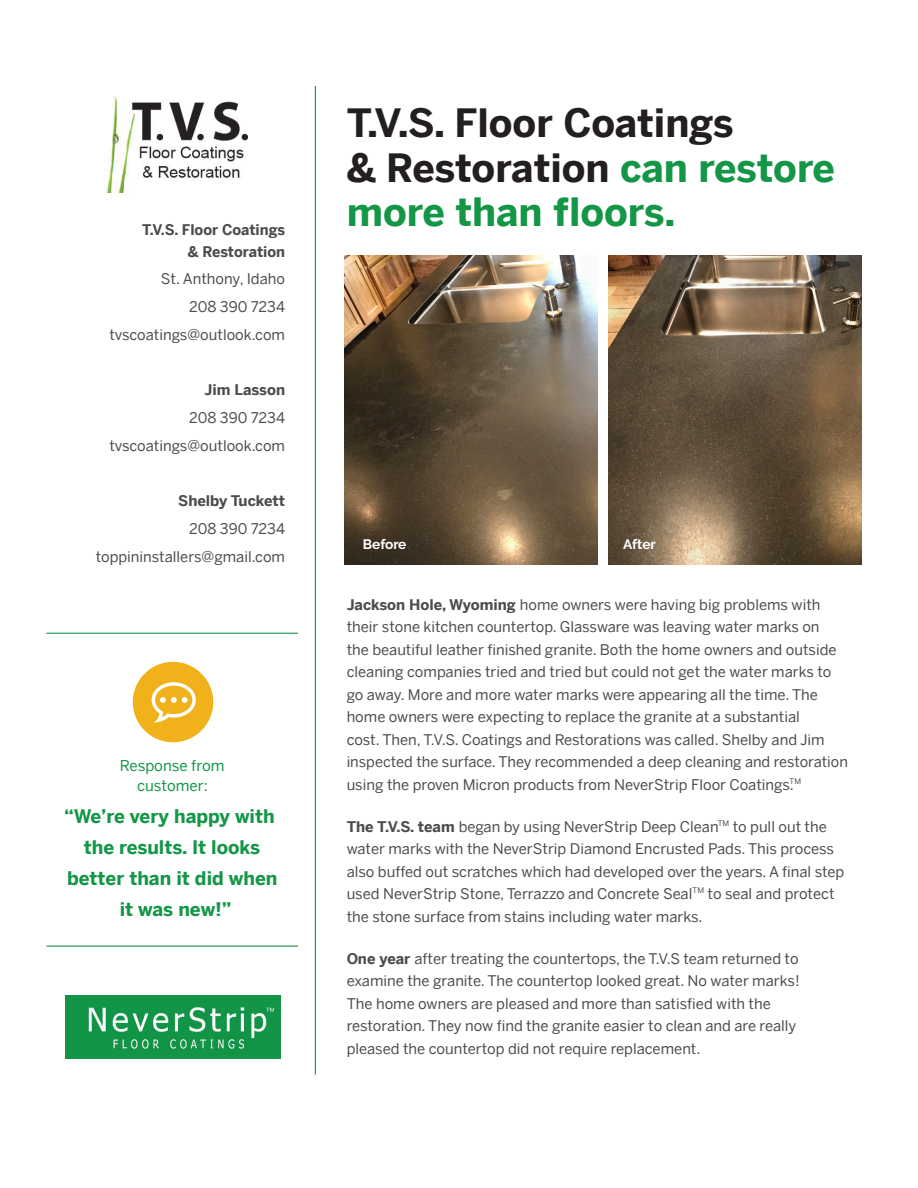
<style>
.page{position:relative;width:918px;height:1188px;background:#fff}
.page>*{position:absolute;margin:0;border:0;box-sizing:border-box;transform-origin:0 0}
.t1{font:700 39px/44.2px "Benton Sans";color:#149647}
.t2{font:700 39px "Benton Sans";color:#231f20}
.t3{font:700 18.75px/30.8px "Benton Sans";color:#149647;text-align:center}
.t4{font:15px "Benton Sans";color:#149647}
.t5{font:14.7px/22.5px "Benton Sans";color:#4b4c4d}
.t6{font:700 14.7px "Benton Sans";color:#4b4c4d}
.t7{font:700 13.65px "Raleway";letter-spacing:-.005em;color:#fff}
.s1{color:#231f20}
.s2{font-weight:700}
</style>
<div class="page">
<img style="left:345px;top:256px;width:253px;height:309px">
<img style="left:609px;top:256px;width:253px;height:309px">
<img style="left:107px;top:96px;width:140px;height:96px">
<img style="left:66px;top:996px;width:215px;height:62px">
<hr style="left:315px;top:86px;width:1px;height:989px;background:#149647">
<div style="left:133px;top:662px;width:80px;height:80px;background:#f0b11a;border-radius:50%"></div>
<svg style="left:152px;top:682px;width:44px;height:41px"></svg>
<hr style="left:46px;top:633px;width:252px;height:1px;background:#149647">
<hr style="left:46px;top:946px;width:252px;height:1px;background:#149647">
<p class="t6" style="left:142px;top:217px;width:144px">T.V.S. Floor Coatings</p>
<p class="t6" style="left:188px;top:238px;width:99px">&amp; Restoration</p>
<p class="t5" style="left:161px;top:266px;width:126px">St. Anthony, Idaho</p>
<p class="t5" style="left:189px;top:294px;width:97px">208 390 7234</p>
<p class="t5" style="left:109px;top:321px;width:177px">tvscoatings@outlook.com</p>
<p class="t6" style="left:205px;top:377px;width:82px">Jim Lasson</p>
<p class="t5" style="left:189px;top:405px;width:97px">208 390 7234</p>
<p class="t5" style="left:109px;top:432px;width:177px">tvscoatings@outlook.com</p>
<p class="t6" style="left:178px;top:488px;width:108px">Shelby Tuckett</p>
<p class="t5" style="left:189px;top:516px;width:97px">208 390 7234</p>
<p class="t5" style="left:96px;top:543px;width:191px">toppininstallers@gmail.com</p>
<p class="t4" style="left:120px;top:753px;width:106px">Response from</p>
<p class="t4" style="left:137px;top:773px;width:72px">customer:</p>
<p class="t3" style="left:64px;top:799px;width:215px">“We’re very happy with the results. It looks better than it did when it was new!”</p>
<p class="t2" style="left:347px;top:89px;width:389px">T.V.S. Floor Coatings</p>
<p class="t1" style="left:347px;top:141px;width:490px"><span class="s1">&amp; Restoration</span> can restore more than floors.</p>
<p class="t7" style="left:363px;top:536px;width:45px">Before</p>
<p class="t7" style="left:623px;top:536px;width:34px">After</p>
<p class="t5" style="left:347px;top:591px;width:503px"><span class="s2">Jackson Hole, Wyoming</span> home owners were having big problems with their stone kitchen countertop. Glassware was leaving water marks on<br>the beautiful leather finished granite. Both the home owners and outside cleaning companies tried and tried but could not get the water marks to go away. More and more water marks were appearing all the time. The home owners were expecting to replace the granite at a substantial<br>cost. Then, T.V.S. Coatings and Restorations was called. Shelby and Jim inspected the surface. They recommended a deep cleaning and restoration using the proven Micron products from NeverStrip Floor Coatings.<sup>TM</sup></p>
<p class="t5" style="left:347px;top:813px;width:482px"><span class="s2">The T.V.S. team</span> began by using NeverStrip Deep Clean<sup>TM</sup> to pull out the</p>
<p class="t5" style="left:347px;top:836px;width:499px">water marks with the NeverStrip Diamond Encrusted Pads. This process also buffed out scratches which had developed over the years. A final step used NeverStrip Stone, Terrazzo and Concrete Seal<sup>TM</sup> to seal and protect the stone surface from stains including water marks.</p>
<p class="t5" style="left:347px;top:945px;width:453px"><span class="s2">One year</span> after treating the countertops, the T.V.S team returned to</p>
<p class="t5" style="left:347px;top:968px;width:455px">examine the granite. The countertop looked great. No water marks!</p>
<p class="t5" style="left:347px;top:990px;width:451px">The home owners are pleased and more than satisfied with the restoration. They now find the granite easier to clean and are really</p>
<p class="t5" style="left:347px;top:1035px;width:355px">pleased the countertop did not require replacement.</p>
</div>
